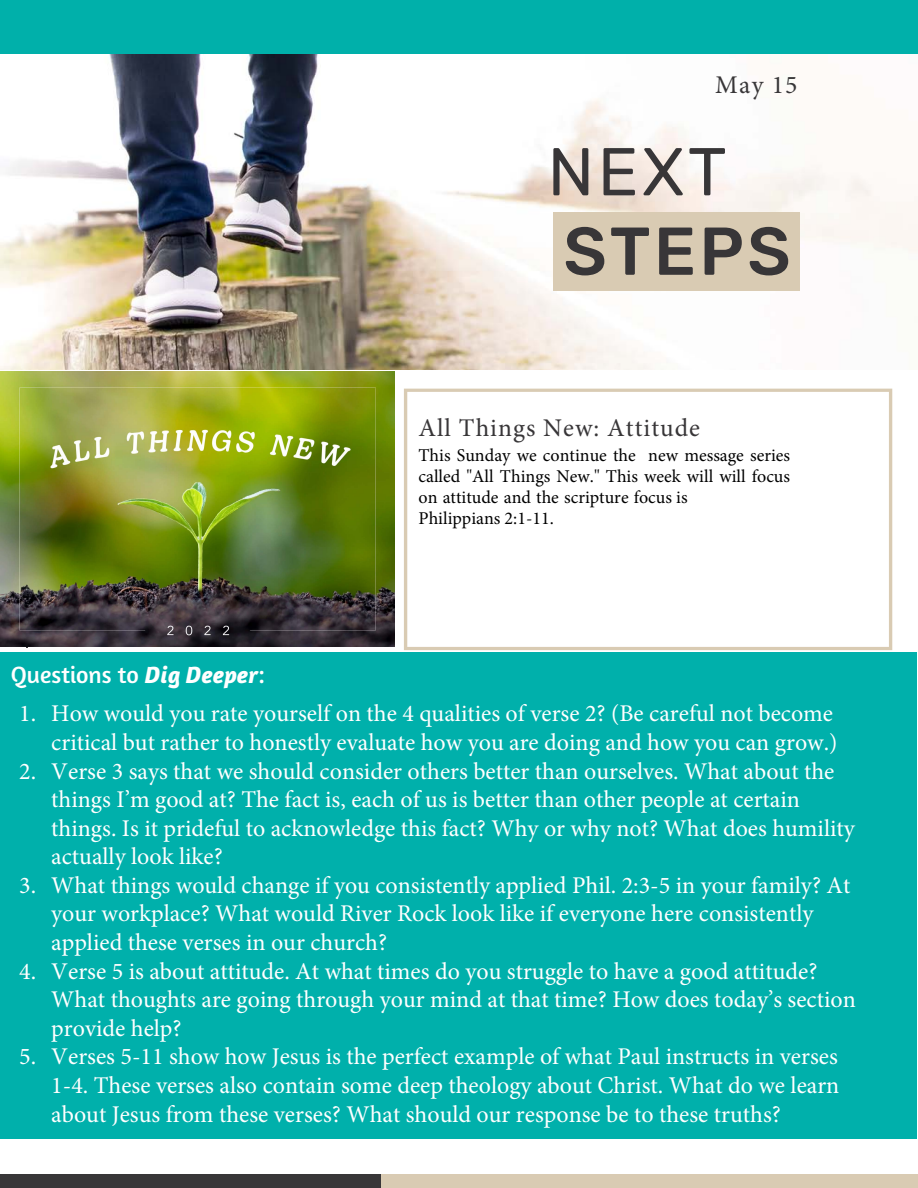
<style>
.page{position:relative;width:918px;height:1188px;background:#fff}
.page>*{position:absolute;margin:0;border:0;box-sizing:border-box;transform-origin:0 0}
.t1{font:500 67.5px "Rubik";letter-spacing:.05em;color:#383638}
.t2{font:67.5px "Rubik";color:#383638}
.t3{font:25.5px "Minion Pro";letter-spacing:.04em;color:#383638}
.t4{font:24px/28.7px "Minion Pro";color:#fff}
.t5{font:24px "Amaranth";color:#fff}
.t6{font:18px/21px "Minion Pro";color:#000}
.s1{font-weight:700;font-style:italic}
</style>
<div class="page">
<div style="left:0;top:0;width:918px;height:54px;background:#00b0aa"></div>
<img style="left:0;top:54px;width:918px;height:315px">
<svg style="left:404px;top:389px;width:488px;height:261px"></svg>
<div style="left:553px;top:212px;width:247px;height:79px;background:#d9cbb3"></div>
<div style="left:0;top:652px;width:917px;height:487px;background:#00b0ab"></div>
<div style="left:380px;top:1174px;width:538px;height:14px;background:#d9cbb3"></div>
<div style="left:0;top:1174px;width:380px;height:14px;background:#383638"></div>
<svg style="left:28px;top:646px;width:20px;height:1px"></svg>
<hr style="left:26px;top:625px;width:2px;height:22px;background:#383638">
<img style="left:1px;top:372px;width:393px;height:274px">
<p class="t3" style="left:715px;top:68px;width:84px">May 15</p>
<h1 class="t2" style="left:547px;top:134px;width:181px">NEXT</h1>
<h1 class="t1" style="left:563px;top:213px;width:229px">STEPS</h1>
<p class="t5" style="left:11px;top:660px;width:256px">Questions to <span class="s1">Dig Deeper</span>:</p>
<p class="t3" style="left:419px;top:411px;width:283px">All Things New: Attitude</p>
<p class="t6" style="left:419px;top:445px;width:373px">This Sunday we continue the new message series called "All Things New." This week will will focus on attitude and the scripture focus is<br>Philippians 2:1-11.</p>
<p class="t4" style="left:19px;top:700px;width:820px;text-align:right">1. How would you rate yourself on the 4 qualities of verse 2? (Be careful not become critical but rather to honestly evaluate how you are doing and how you can grow.)</p>
<p class="t4" style="left:51px;top:757px;width:805px;text-indent:-32px">2. Verse 3 says that we should consider others better than ourselves. What about the things I’m good at? The fact is, each of us is better than other people at certain things. Is it prideful to acknowledge this fact? Why or why not? What does humility actually look like?</p>
<p class="t4" style="left:51px;top:871px;width:801px;text-indent:-32px">3. What things would change if you consistently applied Phil. 2:3-5 in your family? At your workplace? What would River Rock look like if everyone here consistently applied these verses in our church?</p>
<p class="t4" style="left:51px;top:957px;width:806px;text-indent:-32px">4. Verse 5 is about attitude. At what times do you struggle to have a good attitude?<br>What thoughts are going through your mind at that time? How does today’s section provide help?</p>
<p class="t4" style="left:51px;top:1043px;width:790px;text-align:justify;text-indent:-32px">5. Verses 5-11 show how Jesus is the perfect example of what Paul instructs in verses 1-4. These verses also contain some deep theology about Christ. What do we learn about Jesus from these verses? What should our response be to these truths?</p>
</div>
